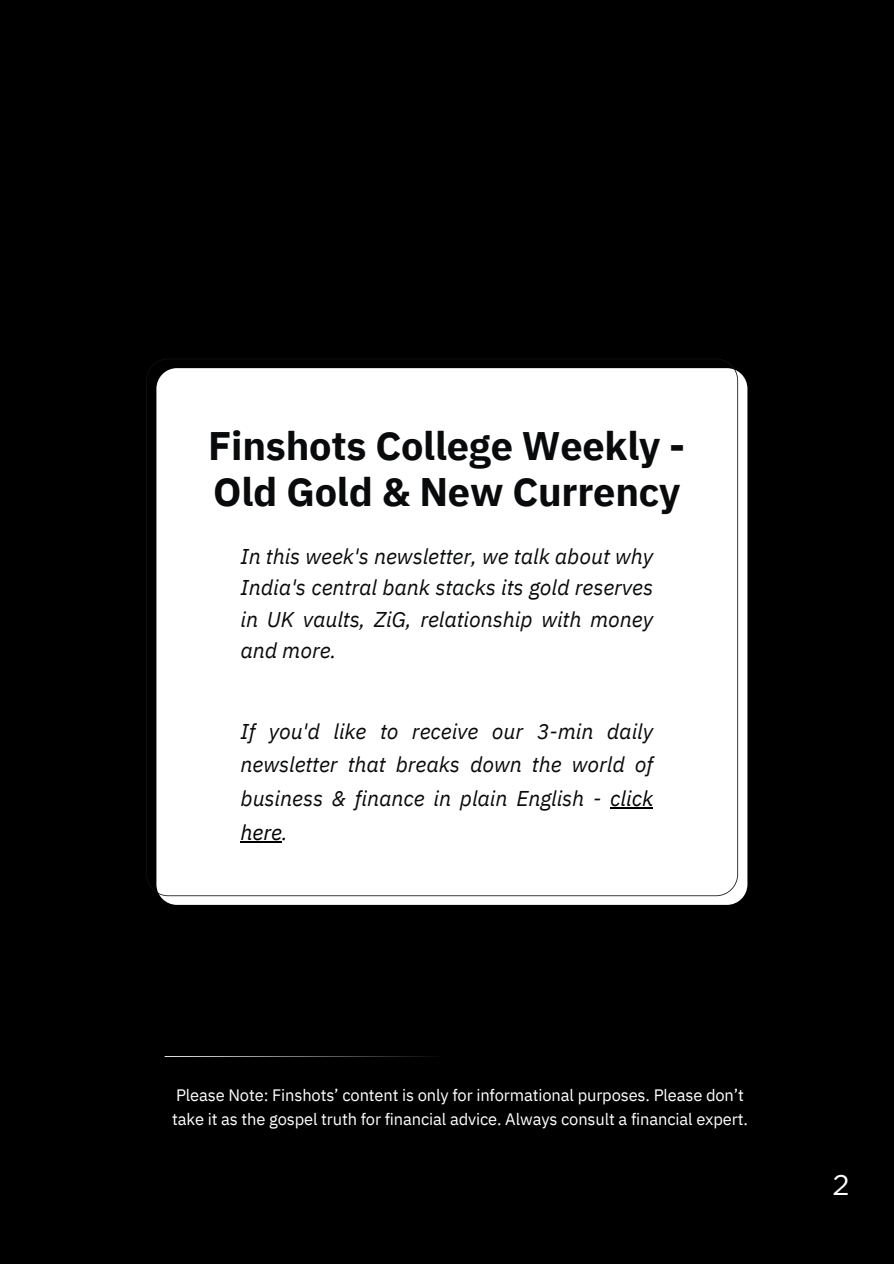
<style>
.page{position:relative;width:894px;height:1264px;background:#fff}
.page>*{position:absolute;margin:0;border:0;box-sizing:border-box;transform-origin:0 0}
.t1{font:700 39.75px/46.2px "IBM Plex Sans";letter-spacing:-.005em;color:#090a0b}
.t2{font:28.5px "Gotham";color:#fff}
.t3{font:italic 21.45px/31.5px "IBM Plex Sans";letter-spacing:-.005em;color:#090a0b;text-align:justify}
.t4{font:16.5px/24.8px "IBM Plex Sans";letter-spacing:-.01em;color:#fff}
.s1{color:#000}
</style>
<div class="page">
<div style="left:0;top:0;width:893px;height:1263px;background:#000"></div>
<hr style="left:164px;top:1056px;width:282px;height:1px;background:#fff">
<svg style="left:156px;top:368px;width:591px;height:536px;fill:#fff"></svg>
<div style="left:146px;top:359px;width:591px;height:537px;background:#fff"></div>
<hr style="left:610px;top:807px;width:43px;height:1px;background:#000">
<hr style="left:240px;top:841px;width:42px;height:1px;background:#000">
<p class="t1" style="left:208px;top:421px;width:478px">Finshots College Weekly -<br>Old Gold &amp; New Currency</p>
<h2 class="t3" style="left:240px;top:540px;width:414px">In this week's newsletter, we talk about why India's central bank stacks its gold reserves in UK vaults, ZiG, relationship with money and more.</h2>
<p class="t3" style="left:240px;top:713px;width:414px;line-height:33.8px">If you'd like to receive our 3-min daily newsletter that breaks down the world of business &amp; finance in plain English - <span class="s1">click here</span>.</p>
<h1 class="t4" style="left:172px;top:1081px;width:577px">Please Note: Finshots’ content is only for informational purposes. Please don’t take it as the gospel truth for financial advice. Always consult a financial expert.</h1>
<h2 class="t2" style="left:832px;top:1167px;width:19px">2</h2>
</div>
